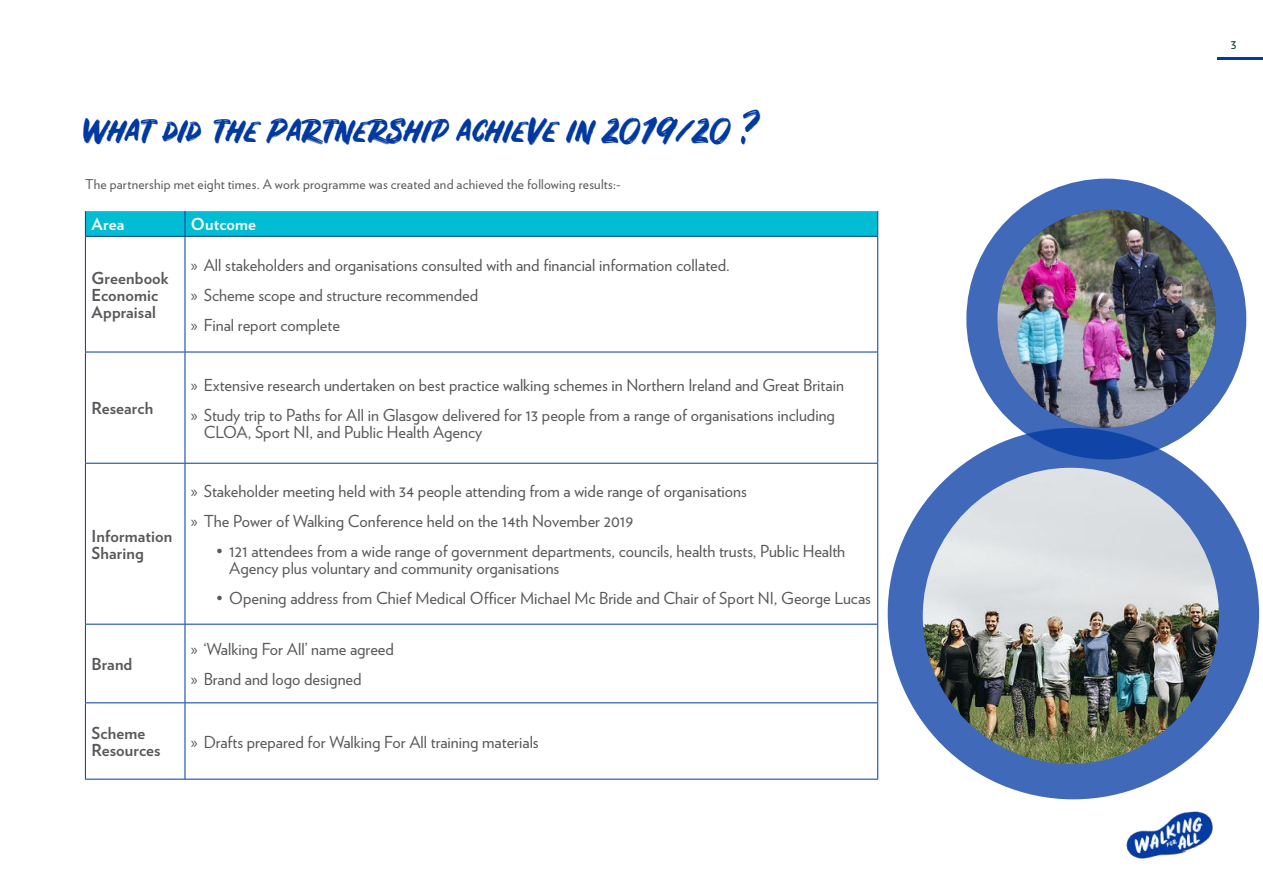
<style>
.page{position:relative;width:1263px;height:893px;background:#fff}
.page>*{position:absolute;margin:0;border:0;box-sizing:border-box;transform-origin:0 0}
.t1{font:33px "Rustico";color:#0039a2}
.t2{font:16.5px/30px "Verlag";color:#5a5758}
.t3{font:700 16.5px/17.2px "Verlag";letter-spacing:.005em;color:#5a5758}
.t4{font:700 16.5px "Verlag";letter-spacing:.005em;color:#fff}
.t5{font:13.5px "Verlag";letter-spacing:.015em;color:#5a5758}
.t6{font:13.5px "Verlag";color:#0d3825}
.s1{font-family:"Myriad Pro"}
</style>
<div class="page">
<hr style="left:185px;top:237px;width:1px;height:115px;background:#0039a2">
<hr style="left:185px;top:352px;width:1px;height:111px;background:#0039a2">
<hr style="left:185px;top:464px;width:1px;height:160px;background:#0039a2">
<hr style="left:185px;top:624px;width:1px;height:78px;background:#0039a2">
<hr style="left:185px;top:703px;width:1px;height:76px;background:#0039a2">
<svg style="left:85px;top:211px;width:793px;height:25px;background:#01bcd2"></svg>
<hr style="left:85px;top:236px;width:100px;height:1px;background:#0039a2">
<hr style="left:85px;top:237px;width:1px;height:115px;background:#0039a2">
<hr style="left:185px;top:236px;width:693px;height:1px;background:#0039a2">
<hr style="left:877px;top:237px;width:1px;height:115px;background:#0039a2">
<hr style="left:85px;top:352px;width:100px;height:1px;background:#0039a2">
<hr style="left:85px;top:352px;width:1px;height:111px;background:#0039a2">
<hr style="left:185px;top:352px;width:693px;height:1px;background:#0039a2">
<hr style="left:877px;top:352px;width:1px;height:111px;background:#0039a2">
<hr style="left:85px;top:463px;width:100px;height:1px;background:#0039a2">
<hr style="left:85px;top:464px;width:1px;height:160px;background:#0039a2">
<hr style="left:185px;top:463px;width:693px;height:1px;background:#0039a2">
<hr style="left:877px;top:464px;width:1px;height:160px;background:#0039a2">
<hr style="left:85px;top:624px;width:100px;height:1px;background:#0039a2">
<hr style="left:85px;top:624px;width:1px;height:78px;background:#0039a2">
<hr style="left:185px;top:624px;width:693px;height:1px;background:#0039a2">
<hr style="left:877px;top:624px;width:1px;height:78px;background:#0039a2">
<hr style="left:85px;top:702px;width:100px;height:1px;background:#0039a2">
<hr style="left:85px;top:703px;width:1px;height:76px;background:#0039a2">
<hr style="left:185px;top:702px;width:693px;height:1px;background:#0039a2">
<hr style="left:877px;top:703px;width:1px;height:76px;background:#0039a2">
<hr style="left:85px;top:779px;width:100px;height:1px;background:#0039a2">
<hr style="left:185px;top:779px;width:693px;height:1px;background:#0039a2">
<div style="left:966px;top:179px;width:280px;height:280px;background:#406ab9;border-radius:50%"></div>
<img style="left:997px;top:210px;width:218px;height:218px;border-radius:109px">
<svg style="left:888px;top:428px;width:371px;height:371px;background:#3d67b7"></svg>
<img style="left:923px;top:468px;width:296px;height:296px;border-radius:148px">
<hr style="left:1217px;top:57px;width:46px;height:3px;background:#0039a2">
<img style="left:1126px;top:811px;width:87px;height:48px">
<h1 class="t1" style="left:81px;top:111px;width:678px">what did the Partnership achieve in 2019/20 ?</h1>
<p class="t5" style="left:85px;top:174px;width:537px">The partnership met eight times. A work programme was created and achieved the following results:-</p>
<p class="t4" style="left:91px;top:211px;width:34px">Area</p>
<p class="t4" style="left:191px;top:211px;width:67px">Outcome</p>
<p class="t3" style="left:91px;top:268px;width:79px">Greenbook<br>Economic<br>Appraisal</p>
<p class="t3" style="left:91px;top:399px;width:63px">Research</p>
<p class="t3" style="left:91px;top:526px;width:82px">Information<br>Sharing</p>
<p class="t3" style="left:91px;top:655px;width:42px">Brand</p>
<p class="t2" style="left:191px;top:249px;width:540px"><span class="s1">»</span> All stakeholders and organisations consulted with and financial information collated. <span class="s1">»</span> Scheme scope and structure recommended<br><span class="s1">»</span> Final report complete</p>
<p class="t2" style="left:191px;top:369px;width:654px"><span class="s1">»</span> Extensive research undertaken on best practice walking schemes in Northern Ireland and Great Britain <span class="s1">»</span> Study trip to Paths for All in Glasgow delivered for 13 people from a range of organisations including</p>
<p class="t2" style="left:204px;top:416px;width:280px">CLOA, Sport NI, and Public Health Agency</p>
<p class="t2" style="left:191px;top:475px;width:557px"><span class="s1">»</span> Stakeholder meeting held with 34 people attending from a wide range of organisations <span class="s1">»</span> The Power of Walking Conference held on the 14th November 2019</p>
<p class="t2" style="left:229px;top:541px;width:617px;line-height:17.2px;text-indent:-13px">• 121 attendees from a wide range of government departments, councils, health trusts, Public Health<br>Agency plus voluntary and community organisations</p>
<p class="t2" style="left:216px;top:582px;width:656px">• Opening address from Chief Medical Officer Michael Mc Bride and Chair of Sport NI, George Lucas</p>
<p class="t2" style="left:191px;top:633px;width:204px"><span class="s1">»</span> ‘Walking For All’ name agreed <span class="s1">»</span> Brand and logo designed</p>
<p class="t3" style="left:91px;top:723px;width:71px">Scheme<br>Resources</p>
<p class="t2" style="left:191px;top:726px;width:349px"><span class="s1">»</span> Drafts prepared for Walking For All training materials</p>
<p class="t6" style="left:1231px;top:34px;width:7px">3</p>
</div>
